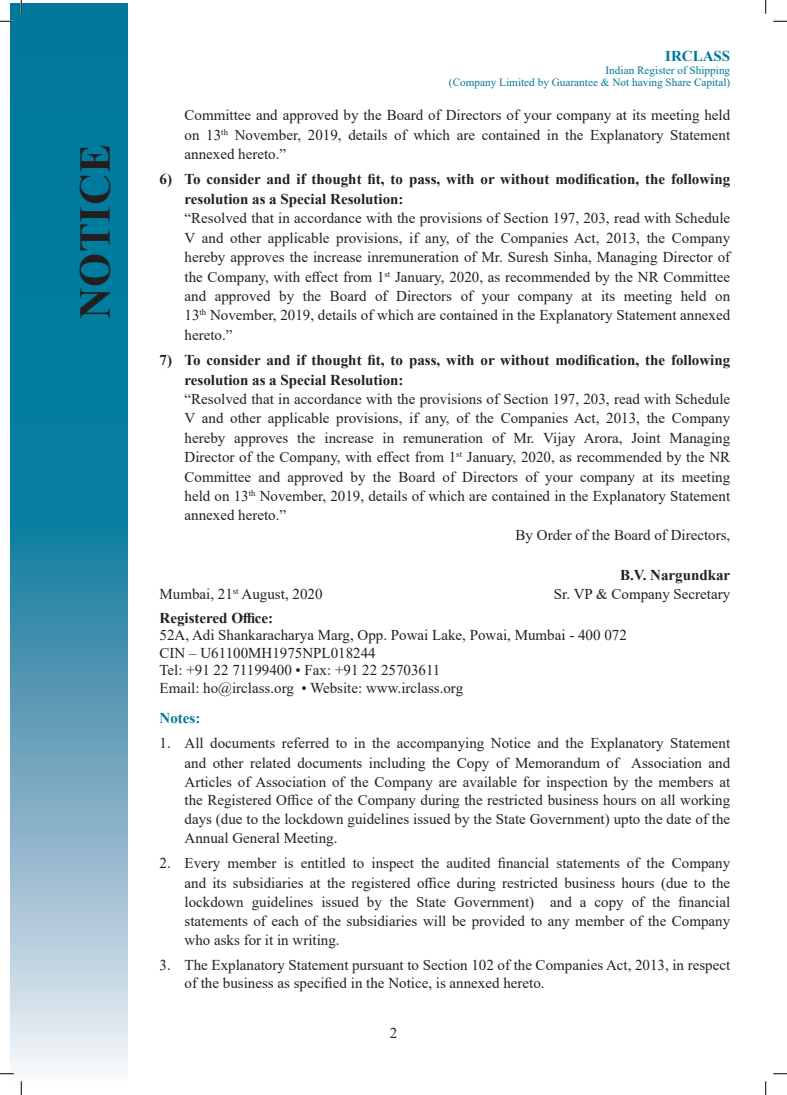
<style>
.page{position:relative;width:787px;height:1095px;background:#fff}
.page>*{position:absolute;margin:0;border:0;box-sizing:border-box;transform-origin:0 0}
.t1{font:700 43.75px "Times New Roman";letter-spacing:.01em;color:#231f20}
.t2{font:15px/19.4px "Times New Roman";color:#231f20;text-align:justify}
.t3{font:700 15px/20px "Times New Roman";color:#231f20}
.t4{font:700 15px "Times New Roman";color:#00779a}
.t5{font:11.25px/12.5px "Times New Roman";color:#00779a;text-align:right}
</style>
<div class="page">
<svg style="left:11px;top:4px;width:117px;height:1071px"></svg>
<svg style="left:0;top:20px;width:14px;height:2px"></svg>
<svg style="left:20px;top:0;width:2px;height:14px"></svg>
<svg style="left:773px;top:20px;width:14px;height:2px"></svg>
<svg style="left:765px;top:0;width:1px;height:14px"></svg>
<svg style="left:773px;top:1073px;width:14px;height:1px"></svg>
<svg style="left:765px;top:1081px;width:1px;height:14px"></svg>
<svg style="left:0;top:1073px;width:14px;height:1px"></svg>
<svg style="left:20px;top:1081px;width:2px;height:14px"></svg>
<h1 class="t1" style="left:64px;top:319px;width:176px;rotate:-90deg">NOTICE</h1>
<p class="t4" style="left:665px;top:45px;width:67px">IRCLASS</p>
<p class="t5" style="left:449px;top:63px;width:283px">Indian Register of Shipping<br>(Company Limited by Guarantee &amp; Not having Share Capital)</p>
<p class="t2" style="left:184px;top:105px;width:547px">Committee and approved by the Board of Directors of your company at its meeting held on 13<sup>th</sup> November, 2019, details of which are contained in the Explanatory Statement annexed hereto.”</p>
<p class="t3" style="left:184px;top:169px;width:547px;text-indent:-25px">6) To consider and if thought fit, to pass, with or without modification, the following resolution as a Special Resolution:</p>
<p class="t2" style="left:184px;top:208px;width:547px">“Resolved that in accordance with the provisions of Section 197, 203, read with Schedule V and other applicable provisions, if any, of the Companies Act, 2013, the Company hereby approves the increase inremuneration of Mr. Suresh Sinha, Managing Director of the Company, with effect from 1<sup>st</sup> January, 2020, as recommended by the NR Committee and approved by the Board of Directors of your company at its meeting held on 13<sup>th</sup> November, 2019, details of which are contained in the Explanatory Statement annexed hereto.”</p>
<p class="t3" style="left:184px;top:349px;width:547px;text-indent:-25px">7) To consider and if thought fit, to pass, with or without modification, the following resolution as a Special Resolution:</p>
<p class="t2" style="left:184px;top:389px;width:547px">“Resolved that in accordance with the provisions of Section 197, 203, read with Schedule V and other applicable provisions, if any, of the Companies Act, 2013, the Company hereby approves the increase in remuneration of Mr. Vijay Arora, Joint Managing Director of the Company, with effect from 1<sup>st</sup> January, 2020, as recommended by the NR Committee and approved by the Board of Directors of your company at its meeting held on 13<sup>th</sup> November, 2019, details of which are contained in the Explanatory Statement annexed hereto.”</p>
<p class="t2" style="left:515px;top:525px;width:216px">By Order of the Board of Directors,</p>
<p class="t3" style="left:620px;top:565px;width:112px">B.V. Nargundkar</p>
<p class="t2" style="left:159px;top:584px;width:164px">Mumbai, 21<sup>st</sup> August, 2020</p>
<p class="t2" style="left:554px;top:584px;width:178px">Sr. VP &amp; Company Secretary</p>
<p class="t3" style="left:159px;top:607px;width:115px">Registered Office:</p>
<p class="t2" style="left:159px;top:625px;width:469px">52A, Adi Shankaracharya Marg, Opp. Powai Lake, Powai, Mumbai - 400 072</p>
<p class="t2" style="left:159px;top:643px;width:218px">CIN – U61100MH1975NPL018244</p>
<p class="t2" style="left:159px;top:660px;width:282px">Tel: +91 22 71199400 • Fax: +91 22 25703611</p>
<p class="t2" style="left:159px;top:678px;width:305px">Email: ho@irclass.org • Website: www.irclass.org</p>
<p class="t4" style="left:159px;top:707px;width:42px">Notes:</p>
<p class="t2" style="left:184px;top:733px;width:547px;text-indent:-25px">1. All documents referred to in the accompanying Notice and the Explanatory Statement and other related documents including the Copy of Memorandum of Association and Articles of Association of the Company are available for inspection by the members at the Registered Office of the Company during the restricted business hours on all working days (due to the lockdown guidelines issued by the State Government) upto the date of the Annual General Meeting.</p>
<p class="t2" style="left:184px;top:853px;width:547px;line-height:19px;text-indent:-25px">2. Every member is entitled to inspect the audited financial statements of the Company and its subsidiaries at the registered office during restricted business hours (due to the lockdown guidelines issued by the State Government) and a copy of the financial statements of each of the subsidiaries will be provided to any member of the Company who asks for it in writing.</p>
<p class="t2" style="left:184px;top:955px;width:547px;line-height:18.8px;text-indent:-25px">3. The Explanatory Statement pursuant to Section 102 of the Companies Act, 2013, in respect of the business as specified in the Notice, is annexed hereto.</p>
<p class="t2" style="left:390px;top:1023px;width:9px">2</p>
</div>
